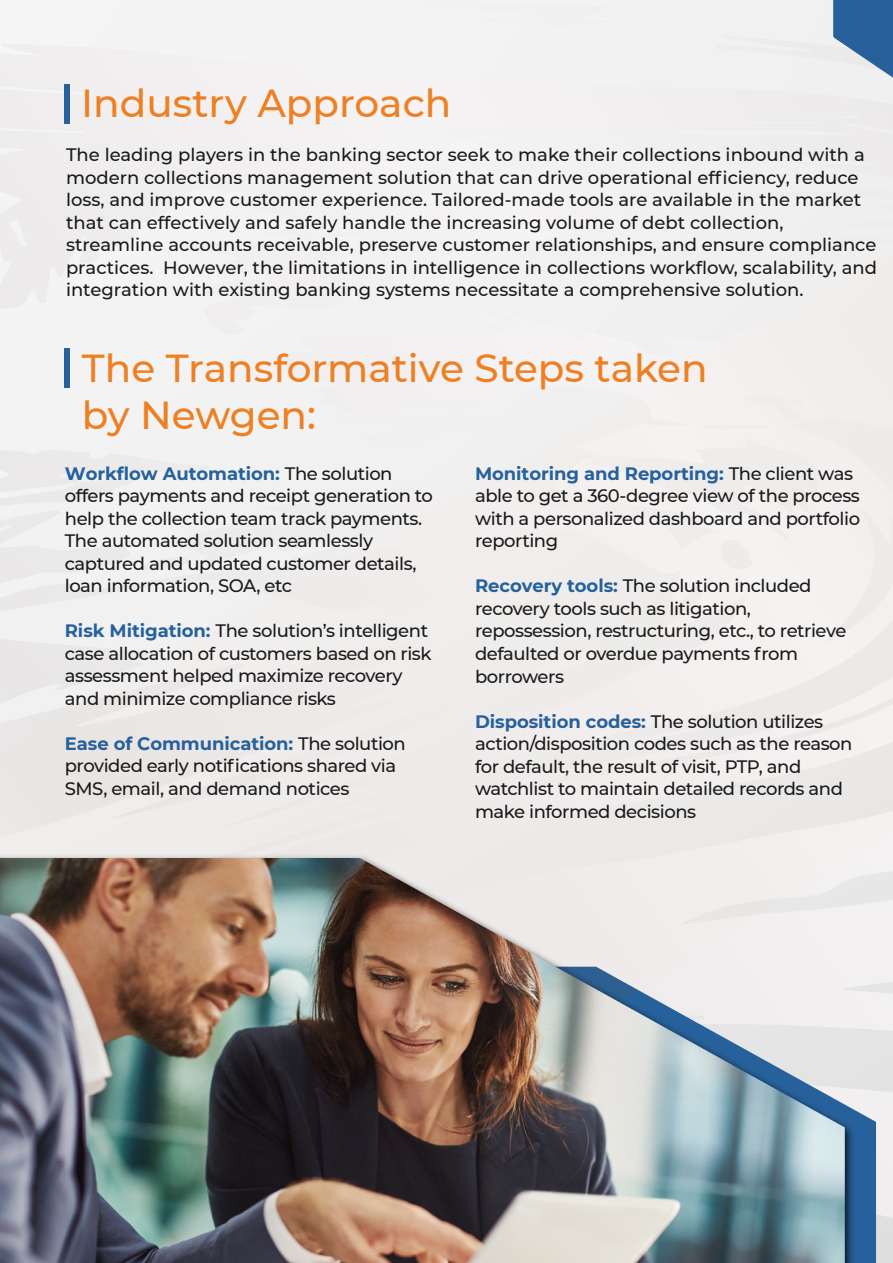
<style>
.page{position:relative;width:893px;height:1263px;background:#fff}
.page>*{position:absolute;margin:0;border:0;box-sizing:border-box;transform-origin:0 0}
.t1{font:500 39px/46.8px "Montserrat";color:#ee8023}
.t2{font:500 18px/22.5px "Montserrat";letter-spacing:-.025em;color:#1a1a1a}
.t3{font:500 18px/22.5px "Montserrat";color:#1a1a1a}
.s1{font-weight:700;color:#26619c}
</style>
<div class="page">
<div style="left:0;top:0;width:893px;height:243px;background:#f2f1f1"></div>
<svg style="left:0;top:128px;width:86px;height:6px"></svg>
<svg style="left:0;top:86px;width:94px;height:10px"></svg>
<svg style="left:115px;top:99px;width:88px;height:9px"></svg>
<svg style="left:615px;top:206px;width:51px;height:12px"></svg>
<div style="left:330px;top:114px;width:563px;height:26px;background:#f2f0f0"></div>
<svg style="left:9px;top:221px;width:18px;height:22px"></svg>
<svg style="left:833px;top:0;width:60px;height:108px"></svg>
<div style="left:64px;top:84px;width:5px;height:40px;background:#26619c"></div>
<div style="left:0;top:243px;width:893px;height:1020px;background:#f1efee"></div>
<img style="left:0;top:851px;width:872px;height:412px">
<img style="left:0;top:858px;width:845px;height:405px">
<h1 class="t1" style="left:81px;top:78px;width:372px">Industry Approach</h1>
<p class="t3" style="left:66px;top:143px;width:813px">The leading players in the banking sector seek to make their collections inbound with a modern collections management solution that can drive operational efficiency, reduce loss, and improve customer experience. Tailored-made tools are available in the market that can effectively and safely handle the increasing volume of debt collection, streamline accounts receivable, preserve customer relationships, and ensure compliance practices. However, the limitations in intelligence in collections workflow, scalability, and integration with existing banking systems necessitate a comprehensive solution.</p>
<h1 class="t1" style="left:82px;top:343px;width:627px">The Transformative Steps taken by Newgen:</h1>
<p class="t2" style="left:65px;top:462px;width:370px"><span class="s1">Workflow Automation:</span> The solution offers payments and receipt generation to help the collection team track payments.<br>The automated solution seamlessly captured and updated customer details, loan information, SOA, etc</p>
<p class="t2" style="left:65px;top:619px;width:368px"><span class="s1">Risk Mitigation:</span> The solution’s intelligent case allocation of customers based on risk assessment helped maximize recovery and minimize compliance risks</p>
<p class="t2" style="left:65px;top:732px;width:342px"><span class="s1">Ease of Communication:</span> The solution provided early notifications shared via<br>SMS, email, and demand notices</p>
<p class="t2" style="left:475px;top:462px;width:387px"><span class="s1">Monitoring and Reporting:</span> The client was able to get a 360-degree view of the process with a personalized dashboard and portfolio reporting</p>
<p class="t2" style="left:475px;top:574px;width:373px"><span class="s1">Recovery tools:</span> The solution included recovery tools such as litigation, repossession, restructuring, etc., to retrieve defaulted or overdue payments from borrowers</p>
<p class="t2" style="left:475px;top:709px;width:379px"><span class="s1">Disposition codes:</span> The solution utilizes action/disposition codes such as the reason for default, the result of visit, PTP, and watchlist to maintain detailed records and make informed decisions</p>
</div>
